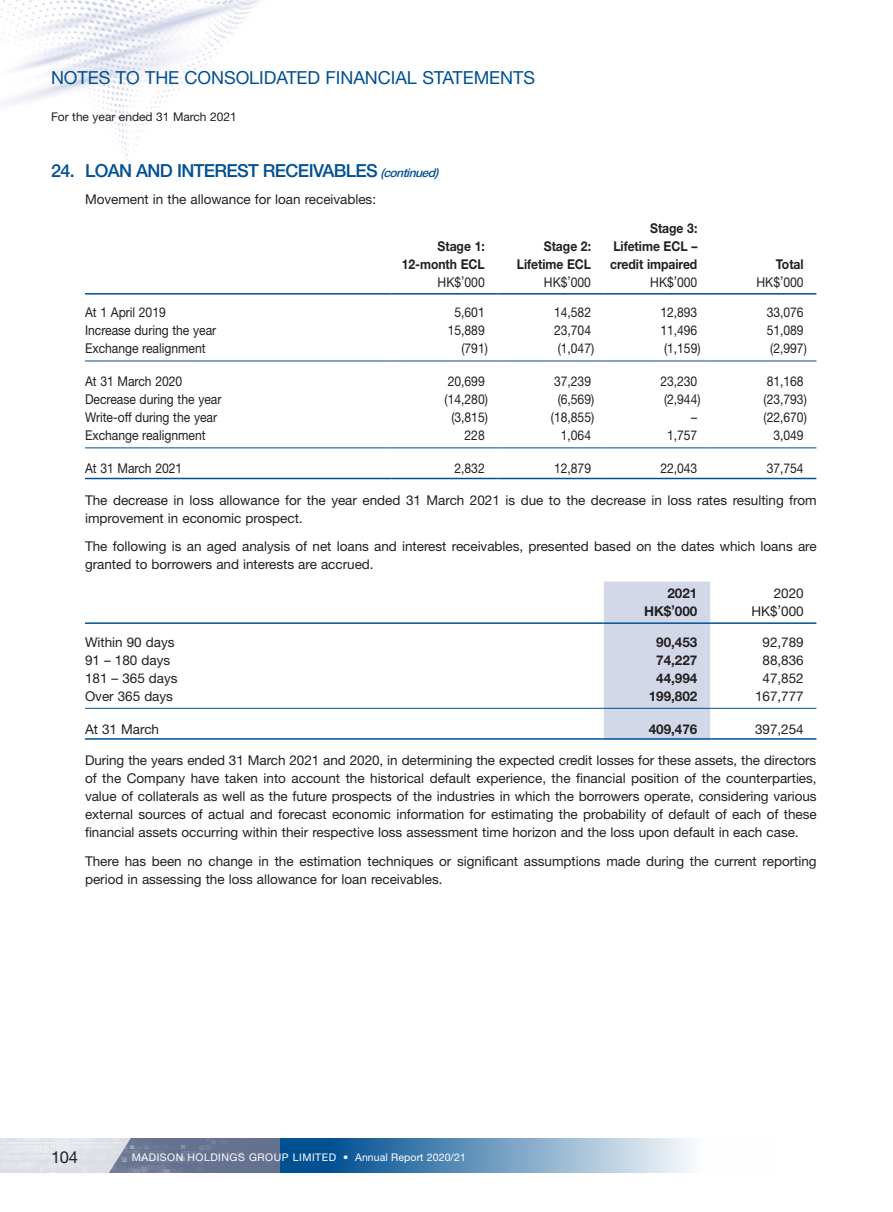
<style>
.page{position:relative;width:893px;height:1212px;background:#fff}
.page>*{position:absolute;margin:0;border:0;box-sizing:border-box;transform-origin:0 0}
.t1{font:18px "Helvetica Neue LT Std";letter-spacing:-.005em;color:#005092}
.Heading_1{font:500 18px "Helvetica Neue LT Std";letter-spacing:-.035em;color:#005092}
.t2{font:16.5px "Helvetica Neue LT Std";color:#231f20}
.Body_Text{font:13.5px/18px "Helvetica Neue LT Std";color:#231f20}
.Body_Text-2{font:13.5px "Helvetica Neue LT Std";color:#231f20;scale:.9 1}
.Body_Text-3{font:700 13.5px "Helvetica Neue LT Std";color:#231f20;scale:.9 1}
.Body_Text-4{font:700 13.5px "Helvetica Neue LT Std";color:#231f20}
.t3{font:12px "Helvetica Neue LT Std";letter-spacing:-.005em;color:#231f20}
.t4{font:10.5px "Helvetica Neue LT Std";letter-spacing:.05em;color:#fff}
.s1{font-style:italic;font-size:12px}
</style>
<div class="page">
<svg style="left:279px;top:1138px;width:412px;height:34px;background:#6c99bf"></svg>
<img style="left:132px;top:1138px;width:147px;height:34px">
<img style="left:0;top:0;width:259px;height:172px">
<svg style="left:0;top:1138px;width:132px;height:35px;background:#d6d9e1"></svg>
<hr style="left:85px;top:293px;width:306px;height:2px;background:#005092">
<hr style="left:391px;top:293px;width:106px;height:2px;background:#005092">
<hr style="left:497px;top:293px;width:107px;height:2px;background:#005092">
<hr style="left:604px;top:293px;width:106px;height:2px;background:#005092">
<hr style="left:710px;top:293px;width:106px;height:2px;background:#005092">
<hr style="left:85px;top:361px;width:306px;height:1px;background:#005092">
<hr style="left:391px;top:361px;width:106px;height:1px;background:#005092">
<hr style="left:497px;top:361px;width:107px;height:1px;background:#005092">
<hr style="left:604px;top:361px;width:106px;height:1px;background:#005092">
<hr style="left:710px;top:361px;width:106px;height:1px;background:#005092">
<hr style="left:85px;top:447px;width:306px;height:1px;background:#005092">
<hr style="left:391px;top:447px;width:106px;height:1px;background:#005092">
<hr style="left:497px;top:447px;width:107px;height:1px;background:#005092">
<hr style="left:604px;top:447px;width:106px;height:1px;background:#005092">
<hr style="left:710px;top:447px;width:106px;height:1px;background:#005092">
<hr style="left:85px;top:478px;width:306px;height:1px;background:#005092">
<hr style="left:391px;top:478px;width:106px;height:1px;background:#005092">
<hr style="left:497px;top:478px;width:107px;height:1px;background:#005092">
<hr style="left:604px;top:478px;width:106px;height:1px;background:#005092">
<hr style="left:710px;top:478px;width:106px;height:1px;background:#005092">
<div style="left:604px;top:581px;width:106px;height:157px;background:#d3d8e9"></div>
<hr style="left:85px;top:622px;width:519px;height:2px;background:#005092">
<hr style="left:604px;top:622px;width:106px;height:2px;background:#005092">
<hr style="left:710px;top:622px;width:106px;height:2px;background:#005092">
<hr style="left:85px;top:708px;width:519px;height:1px;background:#005092">
<hr style="left:604px;top:708px;width:106px;height:1px;background:#005092">
<hr style="left:710px;top:708px;width:106px;height:1px;background:#005092">
<hr style="left:85px;top:738px;width:519px;height:2px;background:#005092">
<hr style="left:604px;top:738px;width:106px;height:2px;background:#005092">
<hr style="left:710px;top:738px;width:106px;height:2px;background:#005092">
<h1 class="t1" style="left:51px;top:67px;width:485px">NOTES TO THE CONSOLIDATED FINANCIAL STATEMENTS</h1>
<p class="t3" style="left:51px;top:110px;width:187px">For the year ended 31 March 2021</p>
<p class="Heading_1" style="left:51px;top:160px;width:389px">24. LOAN AND INTEREST RECEIVABLES <span class="s1">(continued)</span></p>
<p class="Body_Text" style="left:85px;top:190px;width:293px">Movement in the allowance for loan receivables:</p>
<p class="Body_Text-3" style="left:438px;top:237px;width:54px">Stage 1:</p>
<p class="Body_Text-3" style="left:402px;top:255px;width:94px">12-month ECL</p>
<p class="Body_Text-3" style="left:544px;top:237px;width:54px">Stage 2:</p>
<p class="Body_Text-3" style="left:517px;top:255px;width:84px">Lifetime ECL</p>
<p class="Body_Text-3" style="left:650px;top:219px;width:54px">Stage 3:</p>
<p class="Body_Text-3" style="left:613px;top:237px;width:95px">Lifetime ECL –</p>
<p class="Body_Text-3" style="left:610px;top:255px;width:98px">credit impaired</p>
<p class="Body_Text-3" style="left:776px;top:255px;width:32px">Total</p>
<p class="Body_Text-2" style="left:438px;top:274px;width:54px">HK$’000</p>
<p class="Body_Text-2" style="left:544px;top:274px;width:54px">HK$’000</p>
<p class="Body_Text-2" style="left:650px;top:274px;width:54px">HK$’000</p>
<p class="Body_Text-2" style="left:757px;top:274px;width:54px">HK$’000</p>
<p class="Body_Text-2" style="left:85px;top:304px;width:91px">At 1 April 2019</p>
<p class="Body_Text-2" style="left:454px;top:304px;width:35px">5,601</p>
<p class="Body_Text-2" style="left:554px;top:304px;width:43px">14,582</p>
<p class="Body_Text-2" style="left:660px;top:304px;width:43px">12,893</p>
<p class="Body_Text-2" style="left:767px;top:304px;width:43px">33,076</p>
<p class="Body_Text-2" style="left:85px;top:322px;width:147px">Increase during the year</p>
<p class="Body_Text-2" style="left:448px;top:322px;width:43px">15,889</p>
<p class="Body_Text-2" style="left:554px;top:322px;width:43px">23,704</p>
<p class="Body_Text-2" style="left:660px;top:322px;width:43px">11,496</p>
<p class="Body_Text-2" style="left:767px;top:322px;width:43px">51,089</p>
<p class="Body_Text-2" style="left:85px;top:340px;width:135px">Exchange realignment</p>
<p class="Body_Text-2" style="left:461px;top:340px;width:31px">(791)</p>
<p class="Body_Text-2" style="left:558px;top:340px;width:42px">(1,047)</p>
<p class="Body_Text-2" style="left:664px;top:340px;width:42px">(1,159)</p>
<p class="Body_Text-2" style="left:770px;top:340px;width:42px">(2,997)</p>
<p class="Body_Text-2" style="left:85px;top:373px;width:110px">At 31 March 2020</p>
<p class="Body_Text-2" style="left:448px;top:373px;width:43px">20,699</p>
<p class="Body_Text-2" style="left:554px;top:373px;width:43px">37,239</p>
<p class="Body_Text-2" style="left:660px;top:373px;width:43px">23,230</p>
<p class="Body_Text-2" style="left:767px;top:373px;width:43px">81,168</p>
<p class="Body_Text-2" style="left:85px;top:391px;width:153px">Decrease during the year</p>
<p class="Body_Text-2" style="left:445px;top:391px;width:50px">(14,280)</p>
<p class="Body_Text-2" style="left:558px;top:391px;width:42px">(6,569)</p>
<p class="Body_Text-2" style="left:664px;top:391px;width:42px">(2,944)</p>
<p class="Body_Text-2" style="left:764px;top:391px;width:50px">(23,793)</p>
<p class="Body_Text-2" style="left:85px;top:409px;width:148px">Write-off during the year</p>
<p class="Body_Text-2" style="left:451px;top:409px;width:42px">(3,815)</p>
<p class="Body_Text-2" style="left:551px;top:409px;width:50px">(18,855)</p>
<p class="Body_Text-2" style="left:691px;top:409px;width:8px">–</p>
<p class="Body_Text-2" style="left:764px;top:409px;width:50px">(22,670)</p>
<p class="Body_Text-2" style="left:85px;top:427px;width:135px">Exchange realignment</p>
<p class="Body_Text-2" style="left:465px;top:427px;width:24px">228</p>
<p class="Body_Text-2" style="left:561px;top:427px;width:35px">1,064</p>
<p class="Body_Text-2" style="left:667px;top:427px;width:35px">1,757</p>
<p class="Body_Text-2" style="left:773px;top:427px;width:35px">3,049</p>
<p class="Body_Text-2" style="left:85px;top:460px;width:110px">At 31 March 2021</p>
<p class="Body_Text-2" style="left:454px;top:460px;width:35px">2,832</p>
<p class="Body_Text-2" style="left:554px;top:460px;width:43px">12,879</p>
<p class="Body_Text-2" style="left:660px;top:460px;width:43px">22,043</p>
<p class="Body_Text-2" style="left:767px;top:460px;width:43px">37,754</p>
<p class="Body_Text" style="left:85px;top:491px;width:733px">The decrease in loss allowance for the year ended 31 March 2021 is due to the decrease in loss rates resulting from improvement in economic prospect.</p>
<p class="Body_Text" style="left:85px;top:537px;width:733px">The following is an aged analysis of net loans and interest receivables, presented based on the dates which loans are granted to borrowers and interests are accrued.</p>
<p class="Body_Text-4" style="left:667px;top:585px;width:31px">2021</p>
<p class="Body_Text" style="left:774px;top:584px;width:31px">2020</p>
<p class="Body_Text-4" style="left:644px;top:603px;width:55px">HK$’000</p>
<p class="Body_Text" style="left:751px;top:602px;width:54px">HK$’000</p>
<p class="Body_Text" style="left:85px;top:633px;width:91px">Within 90 days</p>
<p class="Body_Text-4" style="left:656px;top:633px;width:43px">90,453</p>
<p class="Body_Text" style="left:762px;top:633px;width:43px">92,789</p>
<p class="Body_Text" style="left:85px;top:651px;width:87px">91 – 180 days</p>
<p class="Body_Text-4" style="left:656px;top:651px;width:43px">74,227</p>
<p class="Body_Text" style="left:762px;top:651px;width:43px">88,836</p>
<p class="Body_Text" style="left:85px;top:669px;width:94px">181 – 365 days</p>
<p class="Body_Text-4" style="left:656px;top:669px;width:43px">44,994</p>
<p class="Body_Text" style="left:762px;top:669px;width:43px">47,852</p>
<p class="Body_Text" style="left:85px;top:687px;width:89px">Over 365 days</p>
<p class="Body_Text-4" style="left:649px;top:687px;width:50px">199,802</p>
<p class="Body_Text" style="left:755px;top:687px;width:50px">167,777</p>
<p class="Body_Text" style="left:85px;top:719px;width:76px">At 31 March</p>
<p class="Body_Text-4" style="left:649px;top:720px;width:50px">409,476</p>
<p class="Body_Text" style="left:755px;top:719px;width:50px">397,254</p>
<p class="Body_Text" style="left:85px;top:751px;width:733px;text-align:justify">During the years ended 31 March 2021 and 2020, in determining the expected credit losses for these assets, the directors of the Company have taken into account the historical default experience, the financial position of the counterparties, value of collaterals as well as the future prospects of the industries in which the borrowers operate, considering various external sources of actual and forecast economic information for estimating the probability of default of each of these financial assets occurring within their respective loss assessment time horizon and the loss upon default in each case.</p>
<p class="Body_Text" style="left:85px;top:852px;width:733px">There has been no change in the estimation techniques or significant assumptions made during the current reporting period in assessing the loss allowance for loan receivables.</p>
<p class="t2" style="left:51px;top:1147px;width:28px">104</p>
<p class="t4" style="left:132px;top:1151px;width:336px">MADISON HOLDINGS GROUP LIMITED • Annual Report 2020/21</p>
</div>
